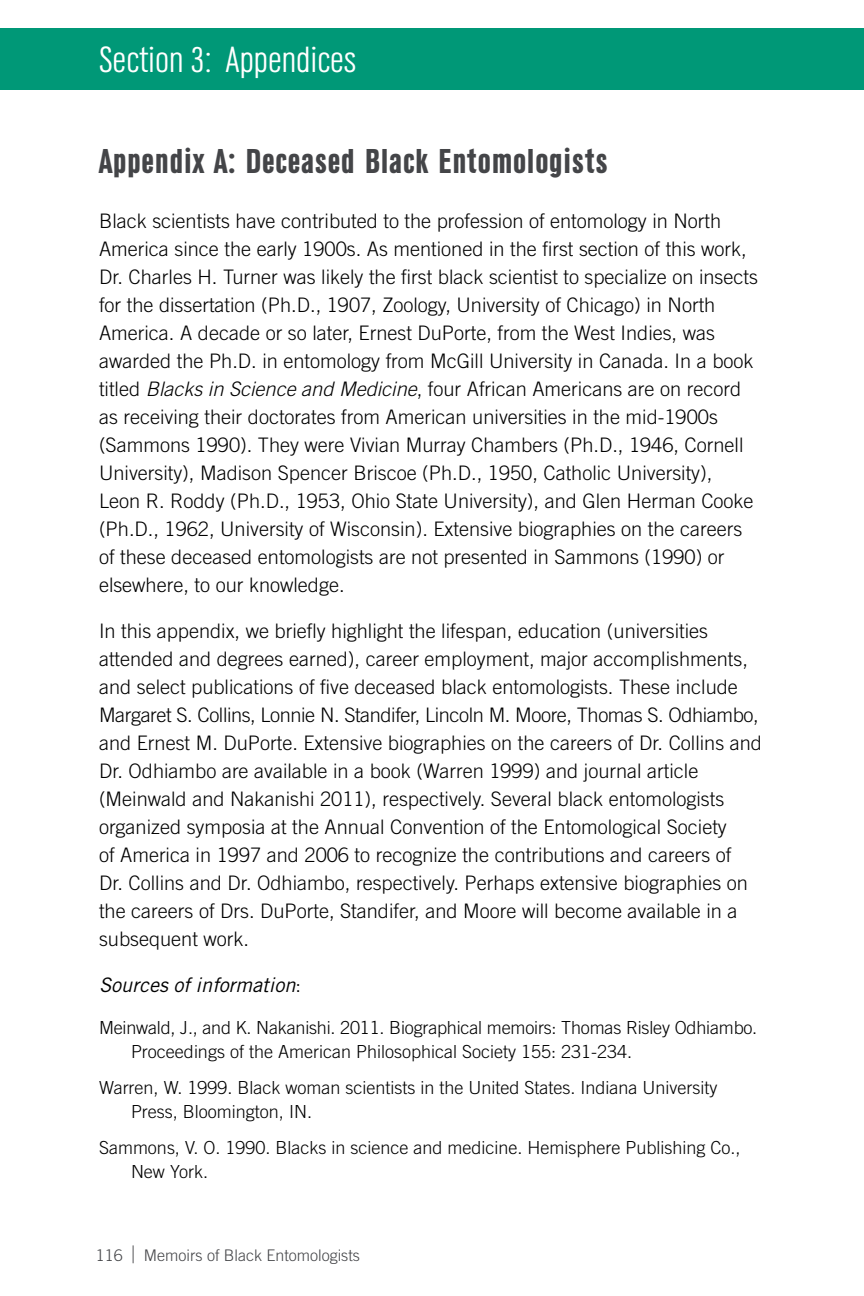
<style>
.page{position:relative;width:864px;height:1296px;background:#fff}
.page>*{position:absolute;margin:0;border:0;box-sizing:border-box;transform-origin:0 0}
.White_Section_Head{font:38px "URW Grotesk T Ligh Cond";color:#fff;scale:1.1 1}
.Heading_1__black_lar{font:700 condensed 36px "URW Grotesk T";letter-spacing:.02em;color:#444548}
.Body_text{font:300 20px/28px "Trade Gothic LT Std";color:#000}
.Body_text-2{font:italic 20px "Trade Gothic LT Std";color:#000}
.References{font:300 18px/24px "Trade Gothic LT Std";color:#000}
.t1{font:300 16px "Trade Gothic LT Std";color:#444548}
.s1{font-style:italic}
.s2{font-weight:300;font-style:normal}
.s3{font-size:24px}
</style>
<div class="page">
<div style="left:0;top:29px;width:864px;height:61px;background:#009877"></div>
<p class="White_Section_Head" style="left:99px;top:40px;width:235px">Section 3: Appendices</p>
<p class="Heading_1__black_lar" style="left:99px;top:142px;width:510px">Appendix A: Deceased Black Entomologists</p>
<p class="Body_text" style="left:99px;top:207px;width:660px">Black scientists have contributed to the profession of entomology in North America since the early 1900s. As mentioned in the first section of this work, Dr. Charles H. Turner was likely the first black scientist to specialize on insects for the dissertation (Ph.D., 1907, Zoology, University of Chicago) in North America. A decade or so later, Ernest DuPorte, from the West Indies, was awarded the Ph.D. in entomology from McGill University in Canada. In a book titled <span class="s1">Blacks in Science and Medicine</span>, four African Americans are on record as receiving their doctorates from American universities in the mid-1900s (Sammons 1990). They were Vivian Murray Chambers (Ph.D., 1946, Cornell University), Madison Spencer Briscoe (Ph.D., 1950, Catholic University), Leon R. Roddy (Ph.D., 1953, Ohio State University), and Glen Herman Cooke (Ph.D., 1962, University of Wisconsin). Extensive biographies on the careers of these deceased entomologists are not presented in Sammons (1990) or elsewhere, to our knowledge.</p>
<p class="Body_text" style="left:99px;top:617px;width:665px">In this appendix, we briefly highlight the lifespan, education (universities attended and degrees earned), career employment, major accomplishments, and select publications of five deceased black entomologists. These include Margaret S. Collins, Lonnie N. Standifer, Lincoln M. Moore, Thomas S. Odhiambo, and Ernest M. DuPorte. Extensive biographies on the careers of Dr. Collins and Dr. Odhiambo are available in a book (Warren 1999) and journal article (Meinwald and Nakanishi 2011), respectively. Several black entomologists organized symposia at the Annual Convention of the Entomological Society<br>of America in 1997 and 2006 to recognize the contributions and careers of<br>Dr. Collins and Dr. Odhiambo, respectively. Perhaps extensive biographies on the careers of Drs. DuPorte, Standifer, and Moore will become available in a subsequent work.</p>
<p class="Body_text-2" style="left:99px;top:973px;width:204px">Sources of information<span class="s2">:</span></p>
<p class="References" style="left:131px;top:1015px;width:628px;text-indent:-32px">Meinwald, J., and K. Nakanishi. 2011. Biographical memoirs: Thomas Risley Odhiambo.<br>Proceedings of the American Philosophical Society 155: 231-234.</p>
<p class="References" style="left:131px;top:1075px;width:588px;text-indent:-32px">Warren, W. 1999. Black woman scientists in the United States. Indiana University<br>Press, Bloomington, IN.</p>
<p class="References" style="left:131px;top:1135px;width:611px;text-indent:-32px">Sammons, V. O. 1990. Blacks in science and medicine. Hemisphere Publishing Co.,<br>New York.</p>
<p class="t1" style="left:96px;top:1246px;width:266px">116 <span class="s3">|</span> Memoirs of Black Entomologists</p>
</div>
